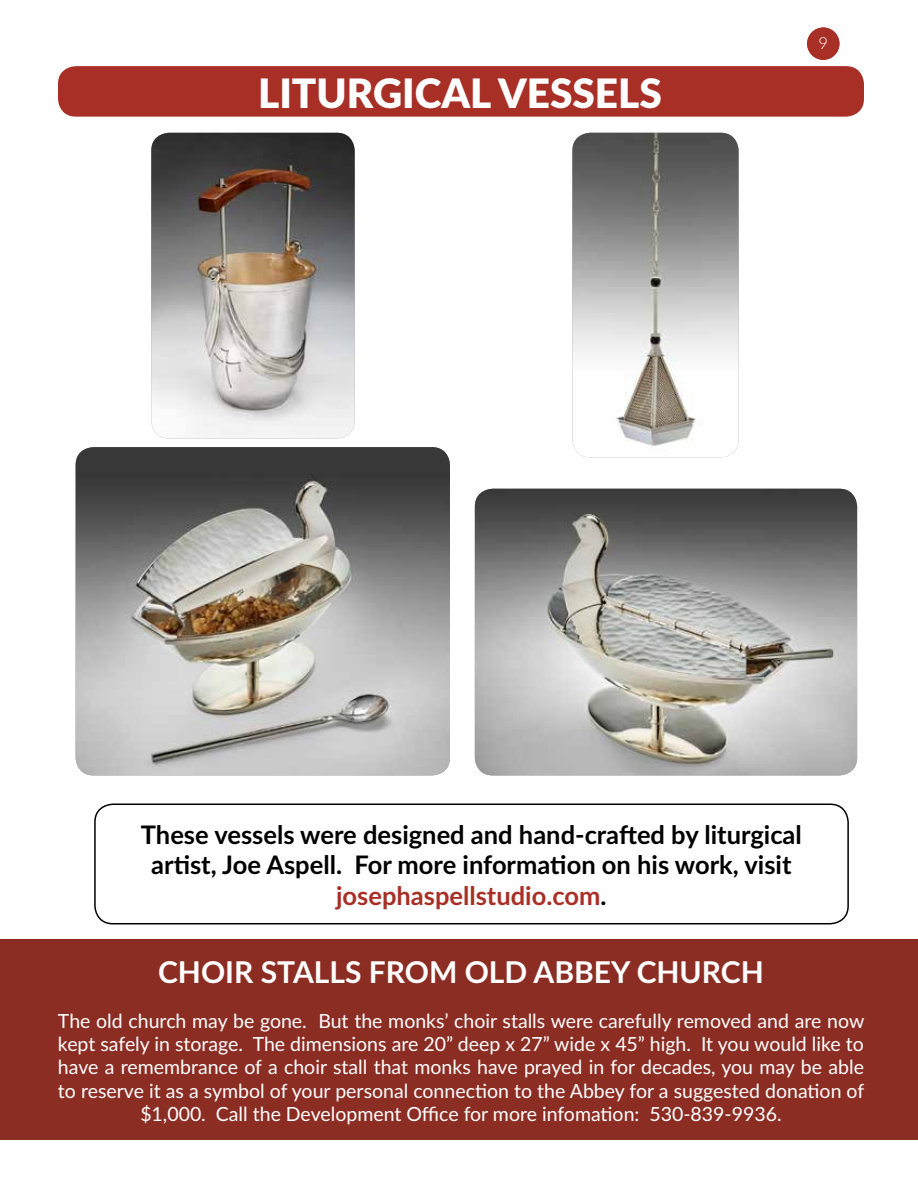
<style>
.page{position:relative;width:918px;height:1188px;background:#fff}
.page>*{position:absolute;margin:0;border:0;box-sizing:border-box;transform-origin:0 0}
.t1{font:900 40.5px "Lato";color:#fff}
.t2{font:700 30px "Lato";color:#fff}
.t3{font:700 25.5px/30.6px "Lato";color:#000;text-align:center}
.t4{font:19.5px/23.4px "Lato";color:#fff;text-align:center}
.t5{font:300 16.5px "Lato";color:#fff}
.s1{color:#a82f26}
</style>
<div class="page">
<div style="left:808px;top:28px;width:31px;height:31px;background:#a82f26;border-radius:50%"></div>
<div style="left:807px;top:28px;width:32px;height:32px;border:2px solid #a82f26;border-radius:50%"></div>
<div style="left:0;top:939px;width:918px;height:201px;background:#8c2d24"></div>
<img style="left:151px;top:133px;width:204px;height:305px">
<div style="left:94px;top:804px;width:755px;height:120px;border:2px solid #000;border-radius:18px"></div>
<img style="left:76px;top:447px;width:374px;height:328px">
<img style="left:475px;top:489px;width:382px;height:286px">
<div style="left:58px;top:66px;width:806px;height:51px;background:#a82f26;border-radius:18px"></div>
<img style="left:572px;top:133px;width:167px;height:324px">
<h1 class="t1" style="left:258px;top:62px;width:405px">LITURGICAL VESSELS</h1>
<p class="t5" style="left:819px;top:32px;width:11px">9</p>
<h3 class="t3" style="left:141px;top:818px;width:662px">These vessels were designed and hand-crafted by liturgical artist, Joe Aspell. For more information on his work, visit <span class="s1">josephaspellstudio.com</span>.</h3>
<h2 class="t2" style="left:158px;top:950px;width:607px">CHOIR STALLS FROM OLD ABBEY CHURCH</h2>
<p class="t4" style="left:58px;top:1008px;width:808px">The old church may be gone. But the monks’ choir stalls were carefully removed and are now kept safely in storage. The dimensions are 20” deep x 27” wide x 45” high. It you would like to have a remembrance of a choir stall that monks have prayed in for decades, you may be able to reserve it as a symbol of your personal connection to the Abbey for a suggested donation of $1,000. Call the Development Office for more infomation: 530-839-9936.</p>
</div>
